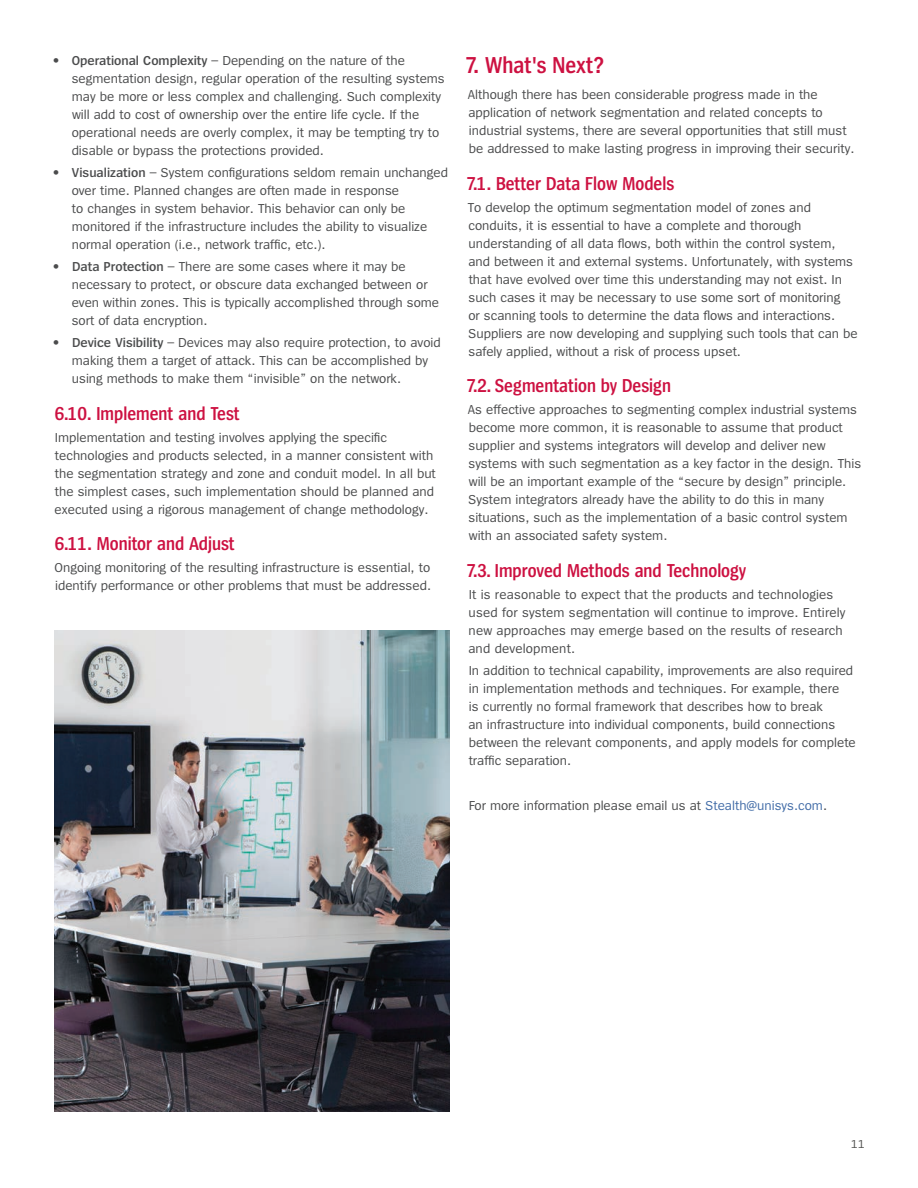
<style>
.page{position:relative;width:918px;height:1188px;background:#fff}
.page>*{position:absolute;margin:0;border:0;box-sizing:border-box;transform-origin:0 0}
.t1{font:600 24px "Spiegel Cd";color:#cd1141}
.t2{font:600 19.5px "Spiegel Cd";color:#cd1141}
.t3{font:13.5px/18px "Spiegel";color:#4b4c4d}
.t4{font:12px "Spiegel";color:#50504e}
.s1{font-weight:600}
.s2{color:#436da8}
</style>
<div class="page">
<img style="left:54px;top:631px;width:396px;height:480px">
<p class="t3" style="left:72px;top:52px;width:375px;text-indent:-19px"><span class="s1">• Operational Complexity</span> – Depending on the nature of the segmentation design, regular operation of the resulting systems may be more or less complex and challenging. Such complexity will add to cost of ownership over the entire life cycle. If the operational needs are overly complex, it may be tempting try to disable or bypass the protections provided.</p>
<p class="t3" style="left:72px;top:164px;width:378px;text-indent:-19px"><span class="s1">• Visualization</span> – System configurations seldom remain unchanged over time. Planned changes are often made in response<br>to changes in system behavior. This behavior can only be monitored if the infrastructure includes the ability to visualize normal operation (i.e., network traffic, etc.).</p>
<p class="t3" style="left:72px;top:258px;width:369px;text-indent:-19px"><span class="s1">• Data Protection</span> – There are some cases where it may be necessary to protect, or obscure data exchanged between or even within zones. This is typically accomplished through some sort of data encryption.</p>
<p class="t3" style="left:72px;top:334px;width:370px;text-indent:-20px"><span class="s1">• Device Visibility</span> – Devices may also require protection, to avoid making them a target of attack. This can be accomplished by using methods to make them “invisible” on the network.</p>
<h2 class="t2" style="left:55px;top:403px;width:186px">6.10. Implement and Test</h2>
<p class="t3" style="left:55px;top:429px;width:383px">Implementation and testing involves applying the specific technologies and products selected, in a manner consistent with the segmentation strategy and zone and conduit model. In all but the simplest cases, such implementation should be planned and executed using a rigorous management of change methodology.</p>
<h2 class="t2" style="left:55px;top:534px;width:181px">6.11. Monitor and Adjust</h2>
<p class="t3" style="left:55px;top:559px;width:378px">Ongoing monitoring of the resulting infrastructure is essential, to identify performance or other problems that must be addressed.</p>
<h1 class="t1" style="left:466px;top:53px;width:139px">7. What's Next?</h1>
<p class="t3" style="left:468px;top:86px;width:388px">Although there has been considerable progress made in the application of network segmentation and related concepts to industrial systems, there are several opportunities that still must be addressed to make lasting progress in improving their security.</p>
<h2 class="t2" style="left:467px;top:173px;width:209px">7.1. Better Data Flow Models</h2>
<p class="t3" style="left:468px;top:199px;width:392px">To develop the optimum segmentation model of zones and conduits, it is essential to have a complete and thorough understanding of all data flows, both within the control system, and between it and external systems. Unfortunately, with systems that have evolved over time this understanding may not exist. In such cases it may be necessary to use some sort of monitoring<br>or scanning tools to determine the data flows and interactions.<br>Suppliers are now developing and supplying such tools that can be safely applied, without a risk of process upset.</p>
<h2 class="t2" style="left:467px;top:376px;width:205px">7.2. Segmentation by Design</h2>
<p class="t3" style="left:468px;top:401px;width:395px">As effective approaches to segmenting complex industrial systems become more common, it is reasonable to assume that product supplier and systems integrators will develop and deliver new systems with such segmentation as a key factor in the design. This will be an important example of the “secure by design” principle.<br>System integrators already have the ability to do this in many situations, such as the implementation of a basic control system with an associated safety system.</p>
<h2 class="t2" style="left:467px;top:560px;width:281px">7.3. Improved Methods and Technology</h2>
<p class="t3" style="left:468px;top:586px;width:379px">It is reasonable to expect that the products and technologies used for system segmentation will continue to improve. Entirely new approaches may emerge based on the results of research and development.</p>
<p class="t3" style="left:468px;top:662px;width:389px">In addition to technical capability, improvements are also required in implementation methods and techniques. For example, there<br>is currently no formal framework that describes how to break<br>an infrastructure into individual components, build connections between the relevant components, and apply models for complete traffic separation.</p>
<p class="t3" style="left:469px;top:796px;width:360px">For more information please email us at <span class="s2">Stealth@unisys.com</span>.</p>
<p class="t4" style="left:851px;top:1138px;width:15px">11</p>
</div>
